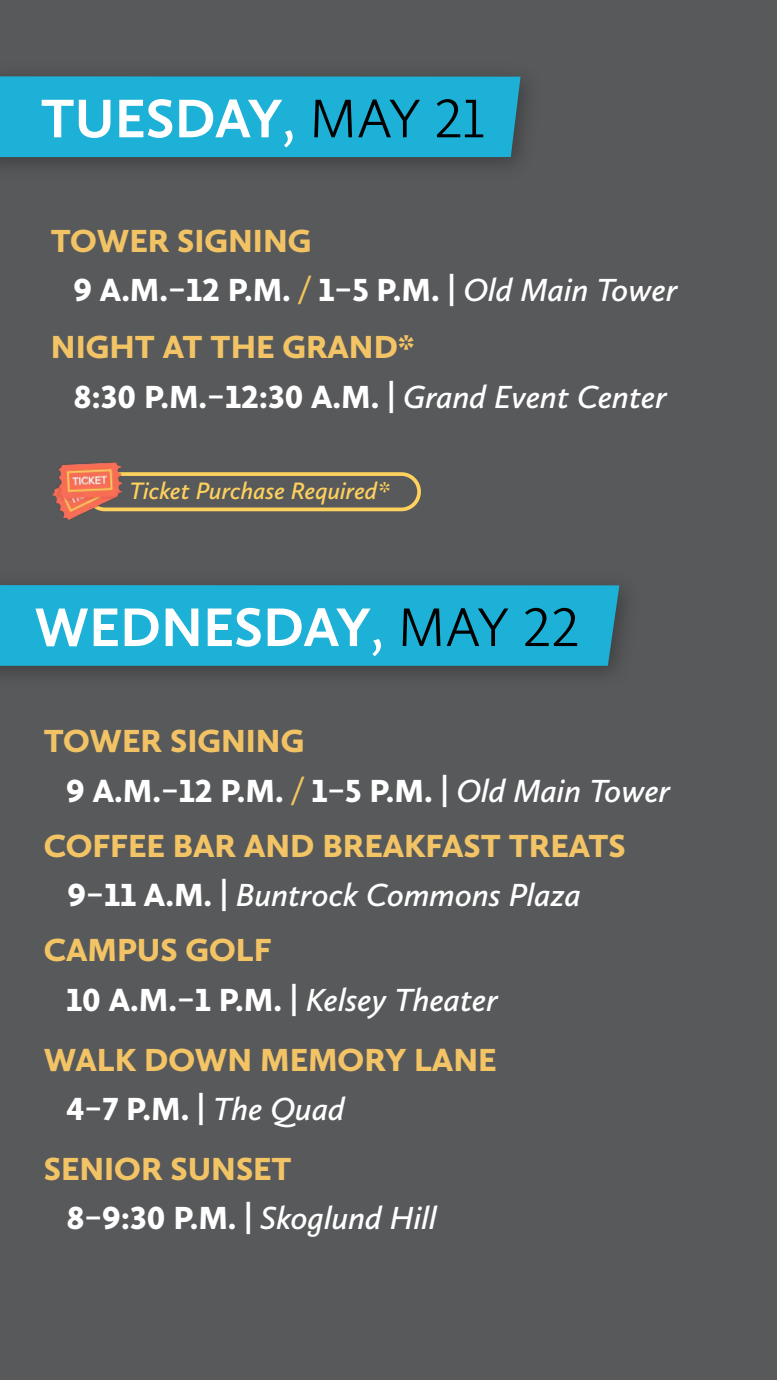
<style>
.page{position:relative;width:777px;height:1380px;background:#fff}
.page>*{position:absolute;margin:0;border:0;box-sizing:border-box;transform-origin:0 0}
.t1{font:700 56.25px "Calluna Sans";color:#fff}
.t2{font:900 33.12px/49.4px "Calluna Sans";color:#fff}
.t3{font:900 33.12px/49.4px "Calluna Sans";color:#f3c465}
.t4{font:italic 600 24.62px "Calluna Sans";color:#ffd15d}
.s1{font-weight:600}
.s2{font-weight:300;color:#000}
.s3{color:#f2c365}
.s4{font-weight:600;color:#f4c55c}
.s5{font-weight:600;font-style:italic}
.s6{color:#f3c465}
.s7{color:#fff}
.s8{font-weight:600;font-style:italic;color:#fff}
</style>
<div class="page">
<div style="left:0;top:0;width:776px;height:1380px;background:#58595b"></div>
<div style="left:0;top:76px;width:526px;height:89px;background:#494b4d"></div>
<div style="left:0;top:76px;width:520px;height:81px;background:#1db1d7"></div>
<div style="left:0;top:585px;width:625px;height:88px;background:#494a4c"></div>
<div style="left:0;top:585px;width:619px;height:81px;background:#1db1d7"></div>
<svg style="left:52px;top:462px;width:369px;height:58px"></svg>
<h1 class="t1" style="left:41px;top:84px;width:445px">TUESDAY<span class="s1">,</span> <span class="s2">MAY 21</span></h1>
<p class="t2" style="left:73px;top:215px;width:605px;text-indent:-23px"><span class="s3">TOWER SIGNING<br></span>9 A.M.–12 P.M. <span class="s4">/</span> 1–5 P.M. | <span class="s5">Old Main Tower</span></p>
<p class="t2" style="left:73px;top:322px;width:594px;text-indent:-23px"><span class="s6">NIGHT AT THE GRAND*<br></span>8:30 P.M.–12:30 A.M. | <span class="s5">Grand Event Center</span></p>
<p class="t4" style="left:129px;top:476px;width:262px">Ticket Purchase Required*</p>
<h1 class="t1" style="left:34px;top:592px;width:546px">WEDNESDAY<span class="s1">,</span> <span class="s2">MAY 22</span></h1>
<p class="t2" style="left:66px;top:716px;width:605px;text-indent:-23px"><span class="s3">TOWER SIGNING<br></span>9 A.M.–12 P.M. <span class="s4">/</span> 1–5 P.M. | <span class="s5">Old Main Tower</span></p>
<p class="t3" style="left:68px;top:820px;width:559px;text-indent:-24px">COFFEE BAR AND BREAKFAST TREATS<br><span class="s7">9–11 A.M. |</span> <span class="s8">Buntrock Commons Plaza</span></p>
<p class="t2" style="left:66px;top:925px;width:433px;text-indent:-23px"><span class="s6">CAMPUS GOLF<br></span>10 A.M.–1 P.M. | <span class="s5">Kelsey Theater</span></p>
<p class="t3" style="left:66px;top:1034px;width:431px;text-indent:-23px">WALK DOWN MEMORY LANE<br><span class="s7">4–7 P.M. |</span> <span class="s8">The Quad</span></p>
<p class="t3" style="left:66px;top:1143px;width:371px;text-indent:-23px">SENIOR SUNSET<br><span class="s7">8–9:30 P.M. |</span> <span class="s8">Skoglund Hill</span></p>
</div>
